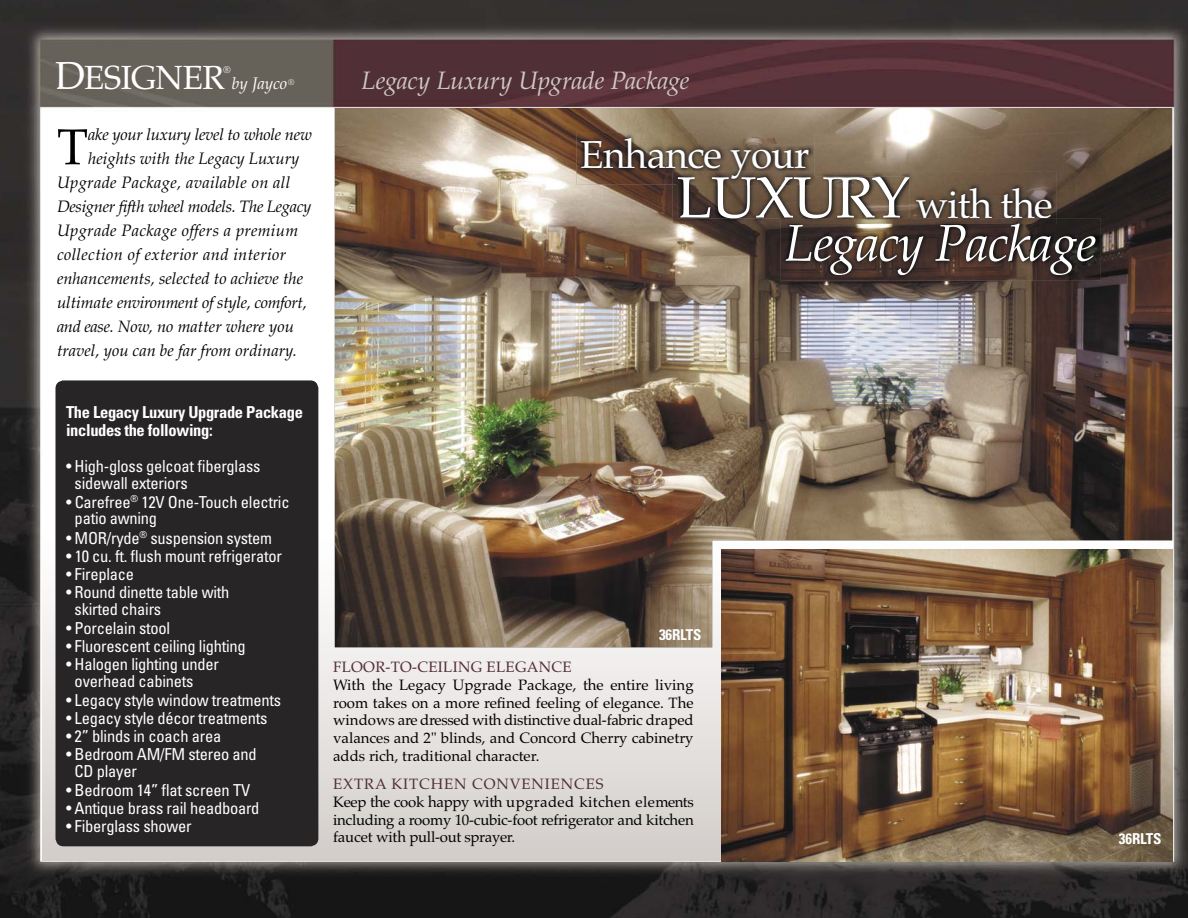
<style>
.page{position:relative;width:1188px;height:918px;background:#fff}
.page>*{position:absolute;margin:0;border:0;box-sizing:border-box;transform-origin:0 0}
.t1{font:italic 51.75px "Palatino";letter-spacing:-.02em;color:#fff}
.t2{font:50.85px "Palatino";color:#000}
.t3{font:38.85px "Palatino";letter-spacing:-.02em;color:#fff}
.t4{font:33.45px "Palatino";letter-spacing:-.02em;color:#fff}
.t5{font:italic 25.05px "Palatino";letter-spacing:-.015em;color:#d0cac6}
.t6{font:italic 16.8px "Palatino";letter-spacing:-.005em;color:#fff}
.t7{font:condensed 16.5px/17.2px "Univers";letter-spacing:-.015em;color:#fff}
.t8{font:italic 16.5px "Palatino";color:#000}
.t9{font:italic 16.5px "Palatino";letter-spacing:.02em;color:#000}
.t10{font:italic 16.5px "Palatino";letter-spacing:-.02em;color:#000}
.t11{font:700 condensed 16.5px/18px "Univers";letter-spacing:-.02em;color:#fff}
.t12{font:15px/17.7px "Palatino";letter-spacing:-.01em;color:#000;text-align:justify}
.t13{font:15px "Palatino";letter-spacing:.02em;color:#502d35}
.t14{font:15px "Palatino";letter-spacing:.06em;color:#502d35}
.t15{font:700 condensed 15px "Univers";letter-spacing:-.01em;color:#fff}
.t16{font:9.75px "Palatino";color:#fff}
.t17{font:italic 8.4px "Palatino";color:#fff}
.s1{font-size:39px}
.s2{font-size:58.2px}
</style>
<div class="page">
<img style="left:0;top:0;width:1188px;height:917px">
<div style="left:42px;top:511px;width:1130px;height:349px;background:linear-gradient(to bottom,#f9f9f9,#d6d1ce)"></div>
<div style="left:56px;top:380px;width:262px;height:466px;background:#272526;border-radius:8px"></div>
<img style="left:335px;top:108px;width:837px;height:539px">
<img style="left:673px;top:171px;width:384px;height:53px">
<img style="left:678px;top:177px;width:231px;height:41px">
<img style="left:781px;top:218px;width:320px;height:63px">
<img style="left:781px;top:218px;width:276px;height:6px">
<img style="left:837px;top:218px;width:72px;height:1px">
<img style="left:781px;top:218px;width:56px;height:1px">
<img style="left:577px;top:133px;width:238px;height:51px">
<img style="left:673px;top:171px;width:142px;height:13px">
<img style="left:678px;top:177px;width:137px;height:7px">
<img style="left:722px;top:550px;width:450px;height:311px">
<h3 class="t4" style="left:56px;top:64px;width:171px"><span class="s1">D</span>ESIGNER</h3>
<p class="t16" style="left:224px;top:66px;width:9px">®</p>
<p class="t6" style="left:232px;top:77px;width:57px">by Jayco</p>
<p class="t17" style="left:288px;top:78px;width:8px">®</p>
<h2 class="t2" style="left:57px;top:127px;width:33px">T</h2>
<p class="t8" style="left:88px;top:128px;width:225px">ake your luxury level to whole new</p>
<p class="t8" style="left:88px;top:152px;width:213px">heights with the Legacy Luxury</p>
<p class="t9" style="left:57px;top:176px;width:235px">Upgrade Package, available on all</p>
<p class="t10" style="left:57px;top:200px;width:256px">Designer fifth wheel models. The Legacy</p>
<p class="t9" style="left:57px;top:224px;width:243px">Upgrade Package offers a premium</p>
<p class="t9" style="left:57px;top:248px;width:231px">collection of exterior and interior</p>
<p class="t8" style="left:57px;top:272px;width:248px">enhancements, selected to achieve the</p>
<p class="t10" style="left:57px;top:296px;width:251px">ultimate environment of style, comfort,</p>
<p class="t8" style="left:57px;top:320px;width:238px">and ease. Now, no matter where you</p>
<p class="t8" style="left:57px;top:344px;width:241px">travel, you can be far from ordinary.</p>
<p class="t11" style="left:66px;top:404px;width:238px">The Legacy Luxury Upgrade Package includes the following:</p>
<p class="t7" style="left:75px;top:459px;width:187px;text-indent:-9px">• High-gloss gelcoat fiberglass sidewall exteriors</p>
<p class="t7" style="left:75px;top:495px;width:216px;line-height:16.8px;text-indent:-9px">• Carefree<sup>®</sup> 12V One-Touch electric patio awning</p>
<p class="t7" style="left:66px;top:531px;width:208px">• MOR/ryde<sup>®</sup> suspension system</p>
<p class="t7" style="left:66px;top:549px;width:217px">• 10 cu. ft. flush mount refrigerator</p>
<p class="t7" style="left:66px;top:567px;width:70px">• Fireplace</p>
<p class="t7" style="left:75px;top:585px;width:156px;text-indent:-9px">• Round dinette table with skirted chairs</p>
<p class="t7" style="left:66px;top:621px;width:106px">• Porcelain stool</p>
<p class="t7" style="left:66px;top:639px;width:181px">• Fluorescent ceiling lighting</p>
<p class="t7" style="left:75px;top:657px;width:146px;text-indent:-9px">• Halogen lighting under overhead cabinets</p>
<p class="t7" style="left:66px;top:693px;width:217px">• Legacy style window treatments</p>
<p class="t7" style="left:66px;top:711px;width:203px">• Legacy style décor treatments</p>
<p class="t7" style="left:66px;top:729px;width:157px">• 2” blinds in coach area</p>
<p class="t7" style="left:75px;top:747px;width:184px;text-indent:-9px">• Bedroom AM/FM stereo and<br>CD player</p>
<p class="t7" style="left:66px;top:783px;width:186px">• Bedroom 14” flat screen TV</p>
<p class="t7" style="left:66px;top:801px;width:195px">• Antique brass rail headboard</p>
<p class="t7" style="left:66px;top:819px;width:127px">• Fiberglass shower</p>
<h3 class="t5" style="left:362px;top:71px;width:330px">Legacy Luxury Upgrade Package</h3>
<h3 class="t3" style="left:580px;top:140px;width:231px">Enhance your</h3>
<h3 class="t3" style="left:677px;top:189px;width:377px"><span class="s2">LUXURY</span> with the</h3>
<h1 class="t1" style="left:785px;top:223px;width:313px">Legacy Package</h1>
<p class="t15" style="left:659px;top:629px;width:44px">36RLTS</p>
<p class="t13" style="left:333px;top:661px;width:240px">FLOOR-TO-CEILING ELEGANCE</p>
<p class="t12" style="left:333px;top:678px;width:362px">With the Legacy Upgrade Package, the entire living room takes on a more refined feeling of elegance. The windows are dressed with distinctive dual-fabric draped valances and 2" blinds, and Concord Cherry cabinetry adds rich, traditional character.</p>
<p class="t14" style="left:333px;top:778px;width:272px">EXTRA KITCHEN CONVENIENCES</p>
<p class="t12" style="left:333px;top:795px;width:362px">Keep the cook happy with upgraded kitchen elements including a roomy 10-cubic-foot refrigerator and kitchen faucet with pull-out sprayer.</p>
<p class="t15" style="left:1119px;top:834px;width:44px">36RLTS</p>
</div>
